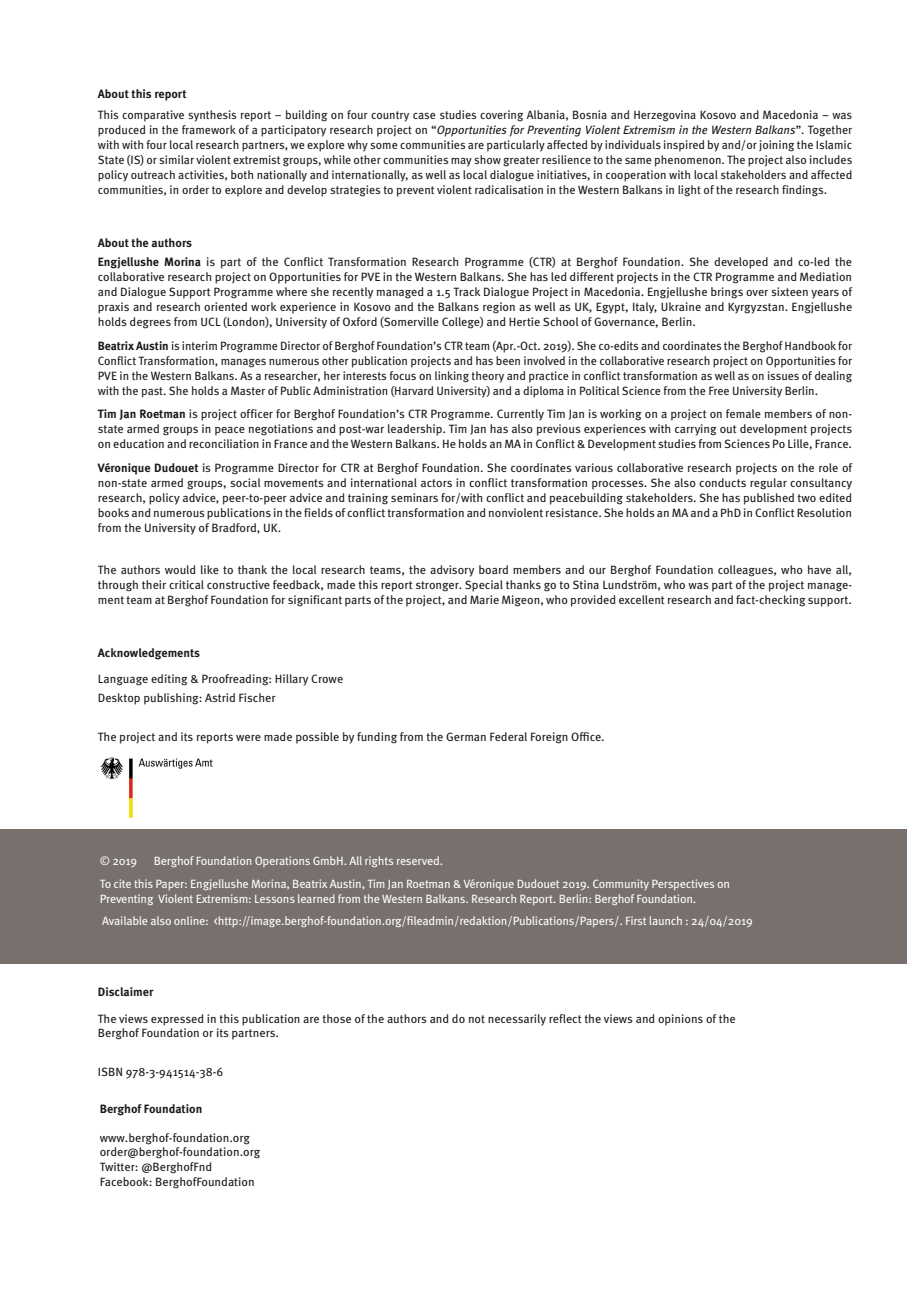
<style>
.page{position:relative;width:919px;height:1289px;background:#fff}
.page>*{position:absolute;margin:0;border:0;box-sizing:border-box;transform-origin:0 0}
.t1{font:12px/15px "Meta Pro";color:#1b1a19;text-align:justify}
.t2{font:12px/23px "Meta Pro";letter-spacing:-.015em;color:#fff}
.t3{font:700 12px "Meta Pro";color:#1b1a19}
.s1{font-style:italic}
.s2{font-weight:700}
</style>
<div class="page">
<div style="left:0;top:829px;width:906px;height:134px;background:#77706d"></div>
<img style="left:100px;top:757px;width:113px;height:61px">
<p class="t3" style="left:98px;top:84px;width:90px">About this report</p>
<p class="t1" style="left:98px;top:107px;width:756px">This comparative synthesis report – building on four country case studies covering Albania, Bosnia and Herzegovina Kosovo and Macedonia – was produced in the framework of a participatory research project on “<span class="s1">Opportunities for Preventing Violent Extremism in the Western Balkans</span>”. Together with with four local research partners, we explore why some communities are particularly affected by individuals inspired by and/or joining the Islamic State (IS) or similar violent extremist groups, while other communities may show greater resilience to the same phenomenon. The project also includes policy outreach activities, both nationally and internationally, as well as local dialogue initiatives, in cooperation with local stakeholders and affected communities, in order to explore and develop strategies to prevent violent radicalisation in the Western Balkans in light of the research findings.</p>
<p class="t1" style="left:98px;top:232px;width:755px;line-height:19.2px"><span class="s2">About the authors<br>Engjellushe Morina</span> is part of the Conflict Transformation Research Programme (CTR) at Berghof Foundation. She developed and co-led the</p>
<p class="t1" style="left:98px;top:268px;width:755px">collaborative research project on Opportunities for PVE in the Western Balkans. She has led different projects in the CTR Programme and Mediation and Dialogue Support Programme where she recently managed a 1.5 Track Dialogue Project in Macedonia. Engjellushe brings over sixteen years of praxis and research oriented work experience in Kosovo and the Balkans region as well as UK, Egypt, Italy, Ukraine and Kyrgyzstan. Engjellushe holds degrees from UCL (London), University of Oxford (Somerville College) and Hertie School of Governance, Berlin.</p>
<p class="t1" style="left:98px;top:337px;width:755px"><span class="s2">Beatrix Austin</span> is interim Programme Director of Berghof Foundation’s CTR team (Apr.-Oct. 2019). She co-edits and coordinates the Berghof Handbook for Conflict Transformation, manages numerous other publication projects and has been involved in the collaborative research project on Opportunities for PVE in the Western Balkans. As a researcher, her interests focus on linking theory and practice in conflict transformation as well as on issues of dealing with the past. She holds a Master of Public Administration (Harvard University) and a diploma in Political Science from the Free University Berlin.</p>
<p class="t1" style="left:98px;top:405px;width:755px"><span class="s2">Tim Jan Roetman</span> is project officer for Berghof Foundation’s CTR Programme. Currently Tim Jan is working on a project on female members of non&shy;state armed groups in peace negotiations and post-war leadership. Tim Jan has also previous experiences with carrying out development projects on education and reconciliation in France and the Western Balkans. He holds an MA in Conflict &amp; Development studies from Sciences Po Lille, France.</p>
<p class="t1" style="left:98px;top:459px;width:756px"><span class="s2">Véronique Dudouet</span> is Programme Director for CTR at Berghof Foundation. She coordinates various collaborative research projects on the role of non-state armed groups, social movements and international actors in conflict transformation processes. She also conducts regular consultancy research, policy advice, peer-to-peer advice and training seminars for/with conflict and peacebuilding stakeholders. She has published two edited books and numerous publications in the fields of conflict transformation and nonviolent resistance. She holds an MA and a PhD in Conflict Resolution from the University of Bradford, UK.</p>
<p class="t1" style="left:98px;top:562px;width:755px">The authors would like to thank the local research teams, the advisory board members and our Berghof Foundation colleagues, who have all, through their critical constructive feedback, made this report stronger. Special thanks go to Stina Lundström, who was part of the project manage&shy;ment team at Berghof Foundation for significant parts of the project, and Marie Migeon, who provided excellent research and fact-checking support.</p>
<p class="t3" style="left:98px;top:643px;width:104px">Acknowledgements</p>
<p class="t1" style="left:98px;top:669px;width:247px;line-height:18.6px">Language editing &amp; Proofreading: Hillary Crowe<br>Desktop publishing: Astrid Fischer</p>
<p class="t1" style="left:98px;top:728px;width:508px">The project and its reports were made possible by funding from the German Federal Foreign Office.</p>
<p class="t2" style="left:100px;top:848px;width:631px;text-indent:54px">Berghof Foundation Operations GmbH. All rights reserved.<br>To cite this Paper: Engjellushe Morina, Beatrix Austin, Tim Jan Roetman &amp; Véronique Dudouet 2019. Community Perspectives on</p>
<p class="t2" style="left:100px;top:886px;width:654px">Preventing Violent Extremism: Lessons learned from the Western Balkans. Research Report. Berlin: Berghof Foundation.<br>Available also online: &lt;http://image.berghof-foundation.org/fileadmin/redaktion/Publications/Papers/. First launch : 24/04/2019</p>
<p class="t2" style="left:100px;top:848px;width:39px">© 2019</p>
<p class="t3" style="left:98px;top:982px;width:57px">Disclaimer</p>
<p class="t1" style="left:98px;top:1010px;width:639px;line-height:14.4px">The views expressed in this publication are those of the authors and do not necessarily reflect the views and opinions of the<br>Berghof Foundation or its partners.</p>
<p class="t1" style="left:98px;top:1063px;width:127px">ISBN 978-3-941514-38-6</p>
<p class="t3" style="left:100px;top:1099px;width:104px">Berghof Foundation</p>
<p class="t1" style="left:100px;top:1129px;width:162px;text-align:left">www.berghof-foundation.org order@berghof-foundation.org<br>Twitter: @BerghofFnd<br>Facebook: BerghofFoundation</p>
</div>
